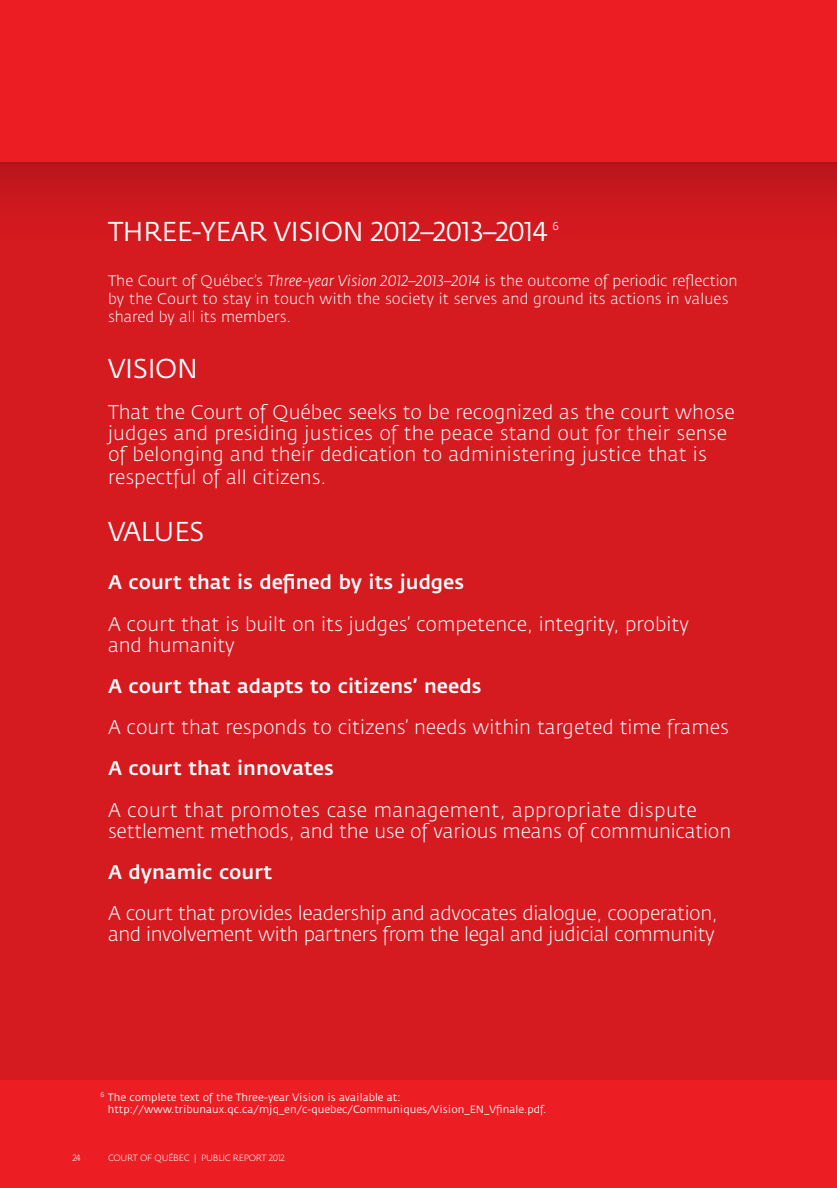
<style>
.page{position:relative;width:837px;height:1188px;background:#ed1d24}
.page>*{position:absolute;margin:0;border:0;box-sizing:border-box;transform-origin:0 0}
.t1{font:27px "Fedra Sans";letter-spacing:-.025em;color:#fff}
.t2{font:300 19.5px/21.5px "Fedra Sans";color:#fff}
.t3{font:300 19.5px/21px "Fedra Sans";letter-spacing:-.02em;color:#fff}
.t4{font:500 19.5px "Fedra Sans";color:#fff}
.t5{font:300 15px/18px "Fedra Sans";letter-spacing:.01em;color:#fff}
.t6{font:11.4px "Fedra Sans";color:#fff}
.t7{font:10.5px/12px "Fedra Sans";color:#fff}
.t8{font:300 9px "Fedra Sans";letter-spacing:-.025em;color:#fff}
.s1{font-style:italic}
</style>
<div class="page">
<div style="left:0;top:162px;width:837px;height:918px;background:#d51a20"></div>
<h1 class="t1" style="left:108px;top:218px;width:52px">THREE</h1>
<h1 class="t1" style="left:192px;top:218px;width:358px">-YEAR VI SIO N 2012–2013–2014</h1>
<p class="t6" style="left:553px;top:220px;width:8px">6</p>
<p class="t5" style="left:108px;top:273px;width:631px">The Court of Québec’s <span class="s1">Three-year Vision 2012–2013–2014</span> is the outcome of periodic reflection by the Court to stay in touch with the society it serves and ground its actions in values shared by all its members.</p>
<h1 class="t1" style="left:108px;top:354px;width:92px">VISION</h1>
<p class="t2" style="left:108px;top:402px;width:628px">That the Court of Québec seeks to be recognized as the court whose judges and presiding justices of the peace stand out for their sense of belonging and their dedication to administering justice that is respectful of all citizens.</p>
<h1 class="t1" style="left:108px;top:518px;width:95px">values</h1>
<p class="t4" style="left:108px;top:571px;width:358px">A court that is defined by its judges</p>
<p class="t2" style="left:108px;top:614px;width:583px;line-height:21px">A court that is built on its judges’ competence, integrity, probity and humanity</p>
<p class="t4" style="left:108px;top:675px;width:375px">A court that adapts to citizens’ needs</p>
<p class="t2" style="left:108px;top:717px;width:622px">A court that responds to citizens’ needs within targeted time frames</p>
<p class="t4" style="left:108px;top:757px;width:227px">A court that innovates</p>
<p class="t2" style="left:108px;top:800px;width:625px;line-height:21px">A court that promotes case management, appropriate dispute settlement methods, and the use of various means of communication</p>
<p class="t4" style="left:108px;top:861px;width:166px">A dynamic court</p>
<p class="t3" style="left:108px;top:903px;width:611px">A court that provides leadership and advocates dialogue, cooperation, and involvement with partners from the legal and judicial community</p>
<p class="t7" style="left:108px;top:1092px;width:440px;text-indent:-7px"><sup>6</sup> The complete text of the Three-year Vision is available at: http://www.tribunaux.qc.ca/mjq_en/c-quebec/Communiques/Vision_E N_Vfinale.pdf.</p>
<p class="t8" style="left:72px;top:1153px;width:10px">24</p>
<p class="t8" style="left:108px;top:1153px;width:178px">Court of Québec | Public Report 2012</p>
</div>
